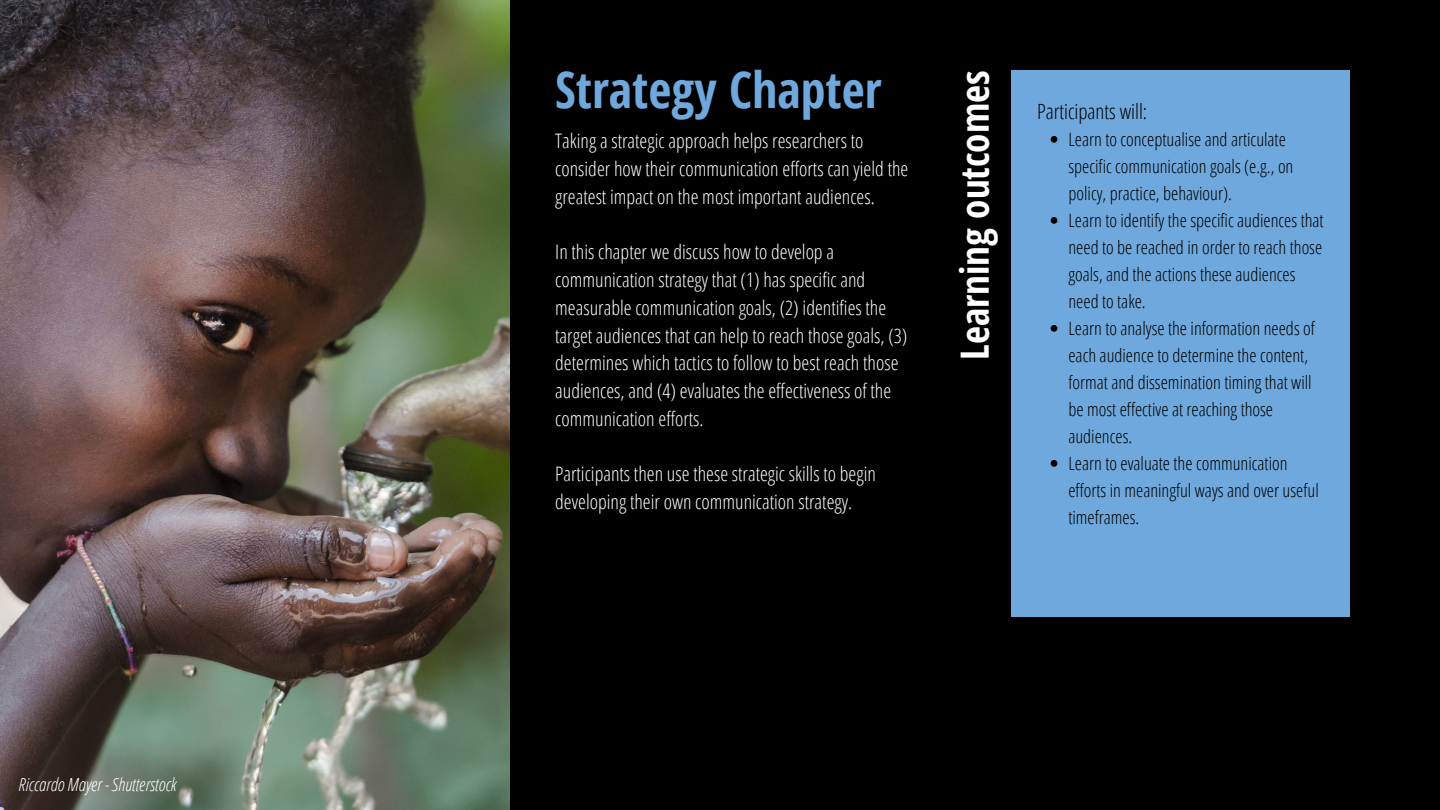
<style>
.page{position:relative;width:1440px;height:810px;background:#000}
.page>*{position:absolute;margin:0;border:0;box-sizing:border-box;transform-origin:0 0}
.t1{font:700 50px "Open Sans Condensed";color:#6fa8dc}
.t2{font:700 39px "Open Sans Condensed";color:#fff}
.t3{font:300 21px "Open Sans Condensed";color:#000}
.t4{font:300 20px/27.8px "Open Sans Condensed";color:#fff}
.t5{font:300 18.4px/27px "Open Sans Condensed";color:#000}
.t6{font:italic 300 18px "Open Sans Condensed";color:#fff}
</style>
<div class="page">
<img style="left:0;top:0;width:510px;height:810px">
<div style="left:1012px;top:70px;width:338px;height:547px;background:#6fa8dc"></div>
<svg style="left:1051px;top:136px;width:6px;height:7px"></svg>
<svg style="left:1051px;top:217px;width:6px;height:7px"></svg>
<svg style="left:1051px;top:325px;width:6px;height:7px"></svg>
<svg style="left:1051px;top:460px;width:6px;height:7px"></svg>
<p class="t6" style="left:19px;top:772px;width:159px">Riccardo Mayer - Shutterstock</p>
<p class="t1" style="left:555px;top:54px;width:328px">Strategy Chapter</p>
<p class="t2" style="left:947px;top:360px;width:291px;rotate:-90deg">Learning outcomes</p>
<p class="t4" style="left:555px;top:127px;width:355px">Taking a strategic approach helps researchers to consider how their communication efforts can yield the greatest impact on the most important audiences.</p>
<p class="t4" style="left:555px;top:238px;width:354px">In this chapter we discuss how to develop a communication strategy that (1) has specific and measurable communication goals, (2) identifies the target audiences that can help to reach those goals, (3) determines which tactics to follow to best reach those audiences, and (4) evaluates the effectiveness of the communication efforts.</p>
<p class="t4" style="left:555px;top:460px;width:322px">Participants then use these strategic skills to begin developing their own communication strategy.</p>
<p class="t3" style="left:1037px;top:96px;width:112px">Participants will:</p>
<p class="t5" style="left:1068px;top:125px;width:227px">Learn to conceptualise and articulate specific communication goals (e.g., on policy, practice, behaviour).</p>
<p class="t5" style="left:1068px;top:206px;width:257px">Learn to identify the specific audiences that need to be reached in order to reach those goals, and the actions these audiences need to take.</p>
<p class="t5" style="left:1068px;top:314px;width:248px">Learn to analyse the information needs of each audience to determine the content, format and dissemination timing that will be most effective at reaching those audiences.</p>
<p class="t5" style="left:1068px;top:449px;width:252px">Learn to evaluate the communication efforts in meaningful ways and over useful timeframes.</p>
</div>
